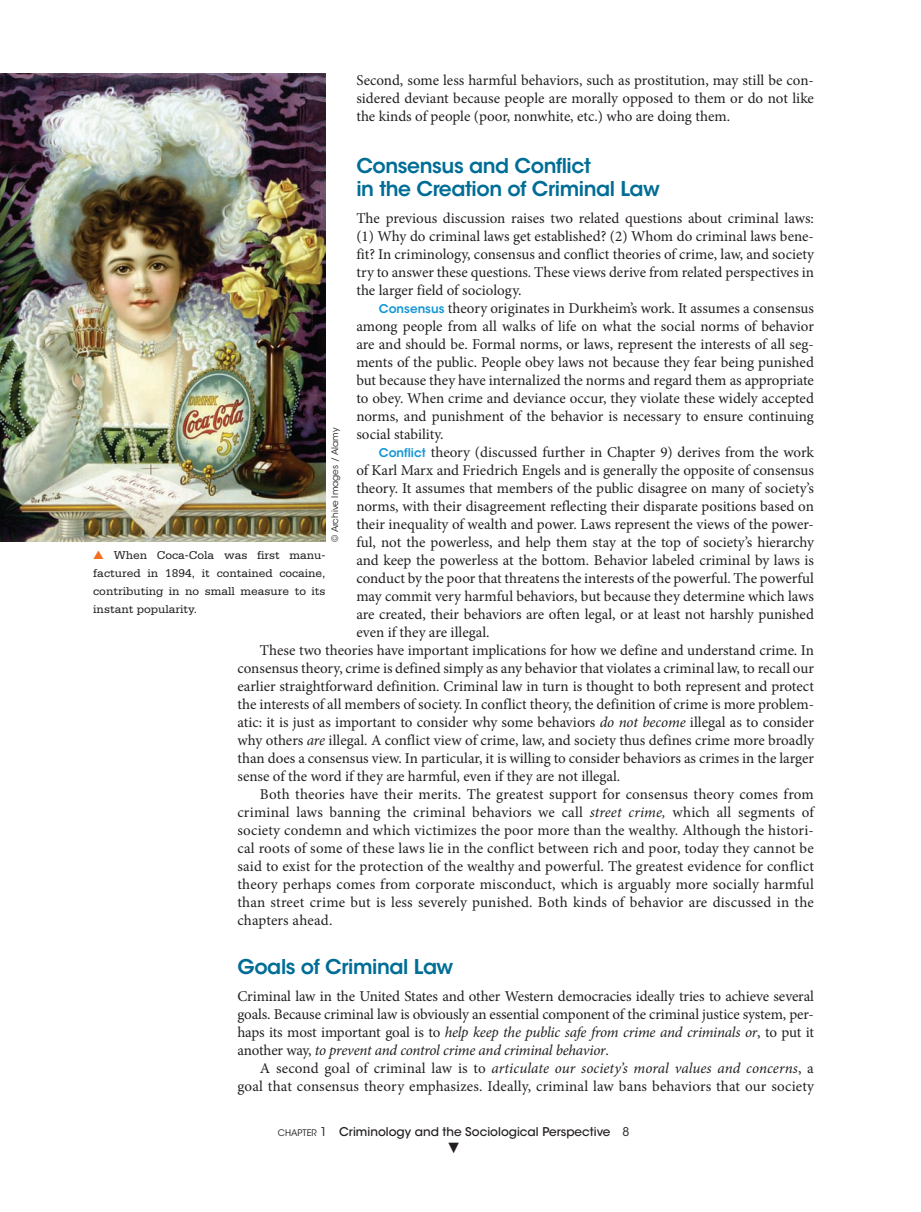
<style>
.page{position:relative;width:921px;height:1212px;background:#fff}
.page>*{position:absolute;margin:0;border:0;box-sizing:border-box;transform-origin:0 0}
.t1{font:600 20.25px/22.5px "ITC Avant Garde Std";letter-spacing:-.02em;color:#006d96}
.t2{font:15px/18px "Minion Pro";color:#231f20;text-align:justify}
.t3{font:italic 15px "Minion Pro";letter-spacing:-.015em;color:#231f20}
.t4{font:italic 15px "Minion Pro";letter-spacing:.005em;color:#231f20}
.t5{font:12px/18px "Serifa Std";color:#231f20;text-align:justify}
.t6{font:500 12px "ITC Avant Garde Std";color:#231f20}
.t7{font:9px "ITC Avant Garde Std";color:#231f20}
.s1{font-family:"ITC Avant Garde Std";font-weight:600;font-size:12px;color:#1597d6}
.s2{font-style:italic}
.s3{font-style:normal}
.s4{color:#f36e21}
.s5{font-weight:400;font-size:9px}
.s6{font-weight:400}
</style>
<div class="page">
<img style="left:0;top:74px;width:325px;height:468px">
<p class="t2" style="left:356px;top:71px;width:459px">Second, some less harmful behaviors, such as prostitution, may still be con&shy;sidered deviant because people are morally opposed to them or do not like the kinds of people (poor, nonwhite, etc.) who are doing them.</p>
<p class="t1" style="left:356px;top:154px;width:305px">Consensus and Conflict<br>in the Creation of Criminal Law</p>
<p class="t2" style="left:356px;top:209px;width:459px">The previous discussion raises two related questions about criminal laws:</p>
<p class="t2" style="left:356px;top:227px;width:459px">(1) Why do criminal laws get established? (2) Whom do criminal laws bene-</p>
<p class="t2" style="left:356px;top:245px;width:459px">fit? In criminology, consensus and conflict theories of crime, law, and society</p>
<p class="t2" style="left:356px;top:263px;width:459px">try to answer these questions. These views derive from related perspectives in</p>
<p class="t2" style="left:356px;top:281px;width:167px">the larger field of sociology.</p>
<p class="t2" style="left:379px;top:299px;width:436px"><span class="s1">Consensus</span> theory originates in Durkheim’s work. It assumes a consensus</p>
<p class="t2" style="left:356px;top:317px;width:459px">among people from all walks of life on what the social norms of behavior</p>
<p class="t2" style="left:356px;top:335px;width:459px">are and should be. Formal norms, or laws, represent the interests of all seg-</p>
<p class="t2" style="left:356px;top:353px;width:459px">ments of the public. People obey laws not because they fear being punished</p>
<p class="t2" style="left:356px;top:371px;width:459px">but because they have internalized the norms and regard them as appropriate</p>
<p class="t2" style="left:356px;top:389px;width:459px">to obey. When crime and deviance occur, they violate these widely accepted</p>
<p class="t2" style="left:356px;top:407px;width:459px">norms, and punishment of the behavior is necessary to ensure continuing</p>
<p class="t2" style="left:356px;top:425px;width:89px">social stability.</p>
<p class="t2" style="left:379px;top:443px;width:436px"><span class="s1">Conflict</span> theory (discussed further in Chapter 9) derives from the work</p>
<p class="t2" style="left:356px;top:461px;width:459px">of Karl Marx and Friedrich Engels and is generally the opposite of consensus</p>
<p class="t2" style="left:356px;top:479px;width:459px">theory. It assumes that members of the public disagree on many of society’s</p>
<p class="t2" style="left:356px;top:497px;width:459px">norms, with their disagreement reflecting their disparate positions based on</p>
<p class="t2" style="left:356px;top:515px;width:459px">their inequality of wealth and power. Laws represent the views of the power-</p>
<p class="t2" style="left:356px;top:533px;width:459px">ful, not the powerless, and help them stay at the top of society’s hierarchy</p>
<p class="t2" style="left:356px;top:551px;width:459px">and keep the powerless at the bottom. Behavior labeled criminal by laws is</p>
<p class="t2" style="left:356px;top:569px;width:459px">conduct by the poor that threatens the interests of the powerful. The powerful</p>
<p class="t2" style="left:356px;top:587px;width:459px">may commit very harmful behaviors, but because they determine which laws</p>
<p class="t2" style="left:356px;top:605px;width:459px">are created, their behaviors are often legal, or at least not harshly punished</p>
<p class="t2" style="left:356px;top:623px;width:135px">even if they are illegal.</p>
<p class="t2" style="left:260px;top:641px;width:555px">These two theories have important implications for how we define and understand crime. In</p>
<p class="t2" style="left:237px;top:659px;width:578px">consensus theory, crime is defined simply as any behavior that violates a criminal law, to recall our</p>
<p class="t2" style="left:237px;top:677px;width:577px">earlier straightforward definition. Criminal law in turn is thought to both represent and protect</p>
<p class="t2" style="left:237px;top:695px;width:578px">the interests of all members of society. In conflict theory, the definition of crime is more problem-</p>
<p class="t2" style="left:237px;top:713px;width:578px">atic: it is just as important to consider why some behaviors <span class="s2">do not become</span> illegal as to consider</p>
<p class="t2" style="left:237px;top:731px;width:578px">why others <span class="s2">are</span> illegal. A conflict view of crime, law, and society thus defines crime more broadly</p>
<p class="t2" style="left:237px;top:749px;width:578px">than does a consensus view. In particular, it is willing to consider behaviors as crimes in the larger</p>
<p class="t2" style="left:237px;top:767px;width:384px">sense of the word if they are harmful, even if they are not illegal.</p>
<p class="t2" style="left:260px;top:785px;width:555px">Both theories have their merits. The greatest support for consensus theory comes from</p>
<p class="t2" style="left:237px;top:803px;width:578px">criminal laws banning the criminal behaviors we call <span class="s2">street crime,</span> which all segments of</p>
<p class="t2" style="left:237px;top:821px;width:577px">society condemn and which victimizes the poor more than the wealthy. Although the histori-</p>
<p class="t2" style="left:237px;top:839px;width:577px">cal roots of some of these laws lie in the conflict between rich and poor, today they cannot be</p>
<p class="t2" style="left:237px;top:857px;width:577px">said to exist for the protection of the wealthy and powerful. The greatest evidence for conflict</p>
<p class="t2" style="left:237px;top:875px;width:577px">theory perhaps comes from corporate misconduct, which is arguably more socially harmful</p>
<p class="t2" style="left:237px;top:893px;width:578px">than street crime but is less severely punished. Both kinds of behavior are discussed in the</p>
<p class="t2" style="left:237px;top:911px;width:96px">chapters ahead.</p>
<p class="t1" style="left:237px;top:955px;width:217px">Goals of Criminal Law</p>
<p class="t2" style="left:237px;top:987px;width:578px">Criminal law in the United States and other Western democracies ideally tries to achieve several</p>
<p class="t2" style="left:237px;top:1005px;width:578px">goals. Because criminal law is obviously an essential component of the criminal justice system, per-</p>
<p class="t3" style="left:237px;top:1022px;width:578px"><span class="s3">haps its most important goal is to</span> help keep the public safe from crime and criminals or<span class="s3">, to put it</span></p>
<p class="t3" style="left:237px;top:1040px;width:373px"><span class="s3">another way,</span> to prevent and control crime and criminal behavior<span class="s3">.</span></p>
<p class="t4" style="left:260px;top:1058px;width:555px"><span class="s3">A second goal of criminal law is to</span> articulate our society’s moral values and concerns<span class="s3">, a</span></p>
<p class="t2" style="left:237px;top:1077px;width:578px">goal that consensus theory emphasizes. Ideally, criminal law bans behaviors that our society</p>
<p class="t7" style="left:329px;top:542px;width:116px;rotate:-90deg">© Archive Images / Alamy</p>
<p class="t5" style="left:93px;top:546px;width:234px"><span class="s4">▲</span> When Coca-Cola was first manu&shy;factured in 1894, it contained cocaine, contributing in no small measure to its instant popularity.</p>
<p class="t6" style="left:278px;top:1124px;width:353px"><span class="s5">CHAPTER</span> <span class="s6">1</span> Criminology and the Sociological Perspective <span class="s6">8</span></p>
</div>
